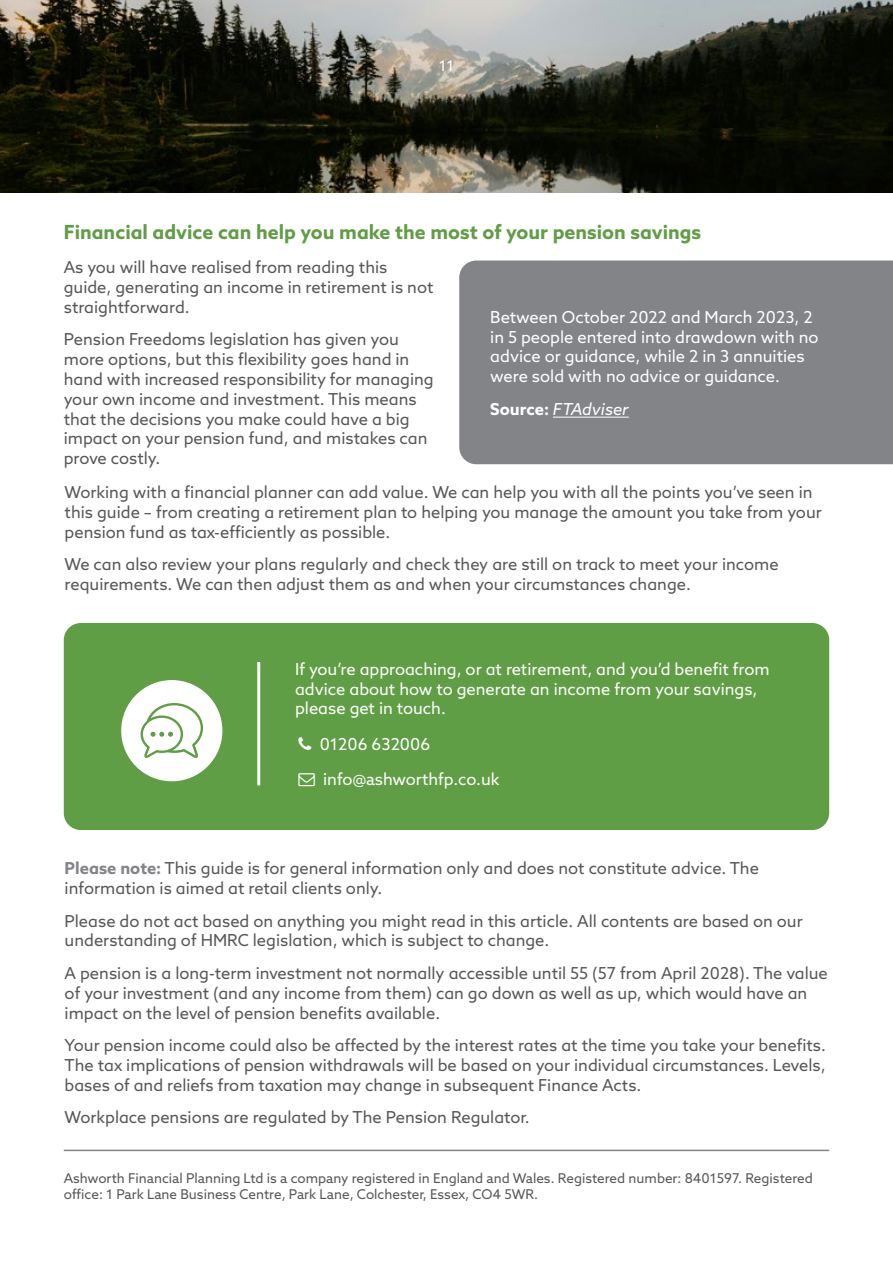
<style>
.page{position:relative;width:893px;height:1263px;background:#fff}
.page>*{position:absolute;margin:0;border:0;box-sizing:border-box;transform-origin:0 0}
.t1{font:700 19.5px "Azo Sans";color:#609e45}
.t2{font:16.5px/19.8px "Azo Sans";color:#575756}
.t3{font:16.5px/19.8px "Azo Sans";color:#fff}
.t4{font:italic 16.5px "Azo Sans";color:#fff}
.t5{font:15px "Azo Sans";color:#fff}
.t6{font:13.5px/16.2px "Azo Sans";color:#575756}
.s1{font-weight:700;font-style:normal}
.s2{font-weight:700;color:#828488}
</style>
<div class="page">
<img style="left:0;top:0;width:893px;height:192px">
<div style="left:64px;top:623px;width:765px;height:207px;background:#609e45;border-radius:17px"></div>
<hr style="left:257px;top:662px;width:3px;height:123px;background:#fff">
<div style="left:121px;top:680px;width:101px;height:101px;background:#fff;border-radius:50%"></div>
<svg style="left:141px;top:703px;width:62px;height:55px"></svg>
<div style="left:459px;top:260px;width:434px;height:204px;background:#828488"></div>
<hr style="left:553px;top:417px;width:76px;height:1px;background:#fff">
<hr style="left:64px;top:1150px;width:765px;height:1px;background:#828488">
<p class="t5" style="left:439px;top:56px;width:17px">11</p>
<p class="t1" style="left:64px;top:220px;width:639px">Financial advice can help you make the most of your pension savings</p>
<p class="t2" style="left:64px;top:257px;width:371px">As you will have realised from reading this guide, generating an income in retirement is not straightforward.</p>
<p class="t2" style="left:64px;top:329px;width:371px">Pension Freedoms legislation has given you more options, but this flexibility goes hand in hand with increased responsibility for managing your own income and investment. This means that the decisions you make could have a big impact on your pension fund, and mistakes can prove costly.</p>
<p class="t3" style="left:490px;top:307px;width:330px">Between October 2022 and March 2023, 2 in 5 people entered into drawdown with no advice or guidance, while 2 in 3 annuities were sold with no advice or guidance.</p>
<p class="t4" style="left:490px;top:398px;width:140px"><span class="s1">Source:</span> FTAdviser</p>
<p class="t2" style="left:65px;top:482px;width:759px">Working with a financial planner can add value. We can help you with all the points you’ve seen in this guide – from creating a retirement plan to helping you manage the amount you take from your pension fund as tax-efficiently as possible.</p>
<p class="t2" style="left:65px;top:554px;width:716px">We can also review your plans regularly and check they are still on track to meet your income requirements. We can then adjust them as and when your circumstances change.</p>
<p class="t3" style="left:295px;top:659px;width:476px">If you’re approaching, or at retirement, and you’d benefit from advice about how to generate an income from your savings, please get in touch.</p>
<p class="t3" style="left:320px;top:734px;width:112px">01206 632006</p>
<p class="t3" style="left:323px;top:769px;width:178px">info@ashworthfp.co.uk</p>
<p class="t2" style="left:65px;top:858px;width:696px"><span class="s2">Please note:</span> This guide is for general information only and does not constitute advice. The information is aimed at retail clients only.</p>
<p class="t2" style="left:65px;top:911px;width:740px">Please do not act based on anything you might read in this article. All contents are based on our understanding of HMRC legislation, which is subject to change.</p>
<p class="t2" style="left:65px;top:963px;width:765px">A pension is a long-term investment not normally accessible until 55 (57 from April 2028). The value of your investment (and any income from them) can go down as well as up, which would have an impact on the level of pension benefits available.</p>
<p class="t2" style="left:65px;top:1035px;width:763px;text-align:justify">Your pension income could also be affected by the interest rates at the time you take your benefits.<br>The tax implications of pension withdrawals will be based on your individual circumstances. Levels, bases of and reliefs from taxation may change in subsequent Finance Acts.</p>
<p class="t2" style="left:65px;top:1107px;width:466px">Workplace pensions are regulated by The Pension Regulator.</p>
<p class="t6" style="left:64px;top:1169px;width:750px">Ashworth Financial Planning Ltd is a company registered in England and Wales. Registered number: 8401597. Registered office: 1 Park Lane Business Centre, Park Lane, Colchester, Essex, CO4 5WR.</p>
</div>
